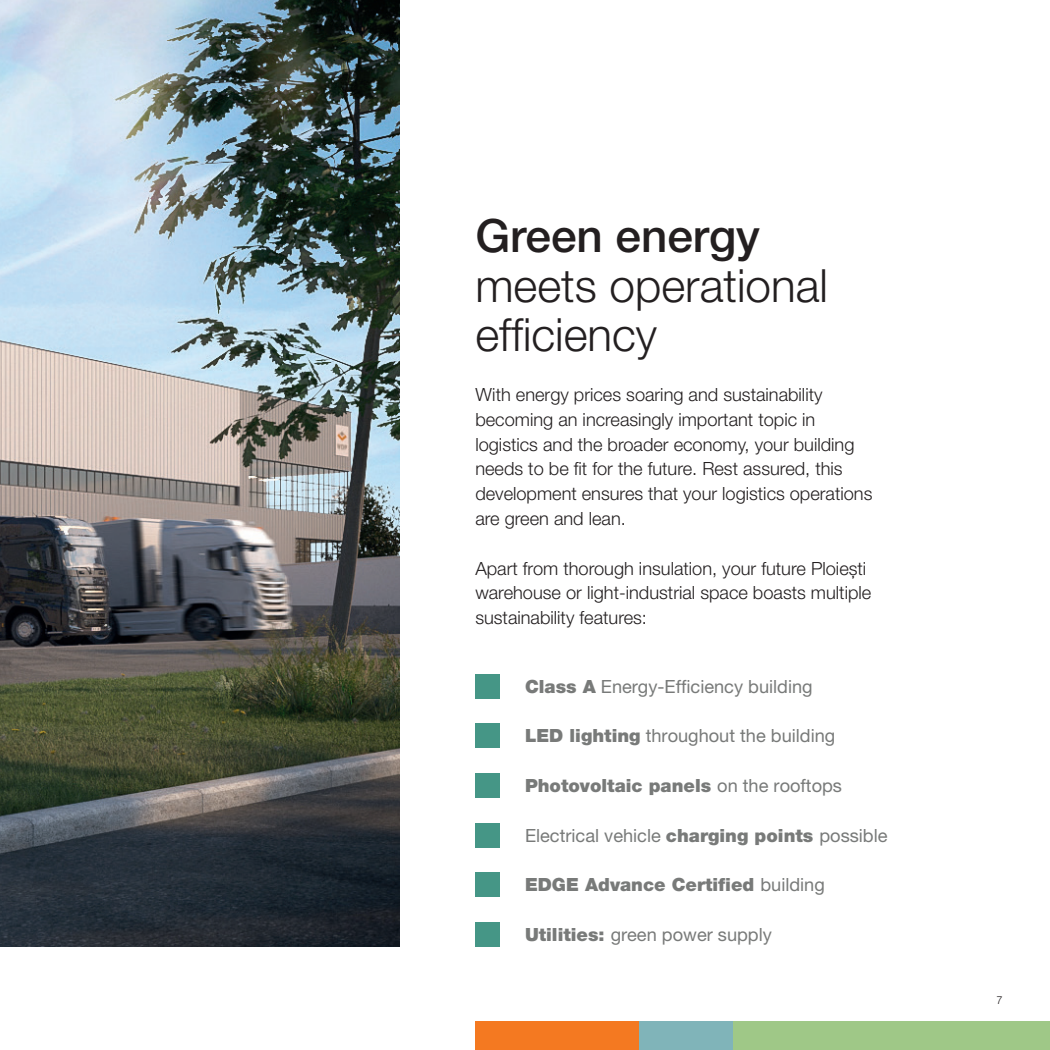
<style>
.page{position:relative;width:1050px;height:1050px;background:#fff}
.page>*{position:absolute;margin:0;border:0;box-sizing:border-box;transform-origin:0 0}
.t1{font:300 45.85px/49.5px "Helvetica Neue LT Pro";color:#231f20}
.t2{font:500 45.85px "Helvetica Neue LT Pro";color:#231f20}
.t3{font:300 18.2px/24.8px "Helvetica Neue LT Pro";color:#231f20}
.t4{font:18.2px "Helvetica Neue LT Pro";color:#787a79}
.t5{font:900 18.2px "Helvetica Neue LT Pro";color:#787a79}
.t6{font:300 10.85px "Helvetica";color:#231f20}
.s1{font-weight:900}
.s2{font-weight:400}
</style>
<div class="page">
<img style="left:0;top:0;width:399px;height:946px">
<div style="left:475px;top:673px;width:25px;height:25px;background:#459686"></div>
<div style="left:475px;top:773px;width:25px;height:25px;background:#459686"></div>
<div style="left:475px;top:872px;width:25px;height:25px;background:#459686"></div>
<div style="left:475px;top:723px;width:25px;height:25px;background:#459686"></div>
<div style="left:475px;top:822px;width:25px;height:25px;background:#459686"></div>
<div style="left:475px;top:922px;width:25px;height:24px;background:#459686"></div>
<div style="left:475px;top:1021px;width:164px;height:28px;background:#f47921"></div>
<div style="left:639px;top:1021px;width:99px;height:28px;background:#80b4b9"></div>
<div style="left:733px;top:1021px;width:316px;height:28px;background:#9fc887"></div>
<svg style="left:0;top:0;width:5px;height:5px"></svg>
<h1 class="t2" style="left:475px;top:208px;width:286px">Green energy</h1>
<h1 class="t1" style="left:475px;top:259px;width:354px">meets operational efficiency</h1>
<p class="t3" style="left:475px;top:381px;width:398px">With energy prices soaring and sustainability becoming an increasingly important topic in logistics and the broader economy, your building needs to be fit for the future. Rest assured, this development ensures that your logistics operations are green and lean.</p>
<p class="t3" style="left:475px;top:555px;width:397px">Apart from thorough insulation, your future Ploiești warehouse or light-industrial space boasts multiple sustainability features:</p>
<p class="t4" style="left:525px;top:675px;width:289px"><span class="s1">Class A</span> Energy-Efficiency building</p>
<p class="t4" style="left:525px;top:725px;width:312px"><span class="s1">LED lighting</span> throughout the building</p>
<p class="t5" style="left:525px;top:774px;width:318px">Photovoltaic panels <span class="s2">on the rooftops</span></p>
<p class="t4" style="left:525px;top:824px;width:364px">Electrical vehicle <span class="s1">charging points</span> possible</p>
<p class="t5" style="left:525px;top:873px;width:301px">EDGE Advance Certified <span class="s2">building</span></p>
<p class="t4" style="left:525px;top:923px;width:248px"><span class="s1">Utilities:</span> green power supply</p>
<p class="t6" style="left:996px;top:991px;width:8px">7</p>
</div>
